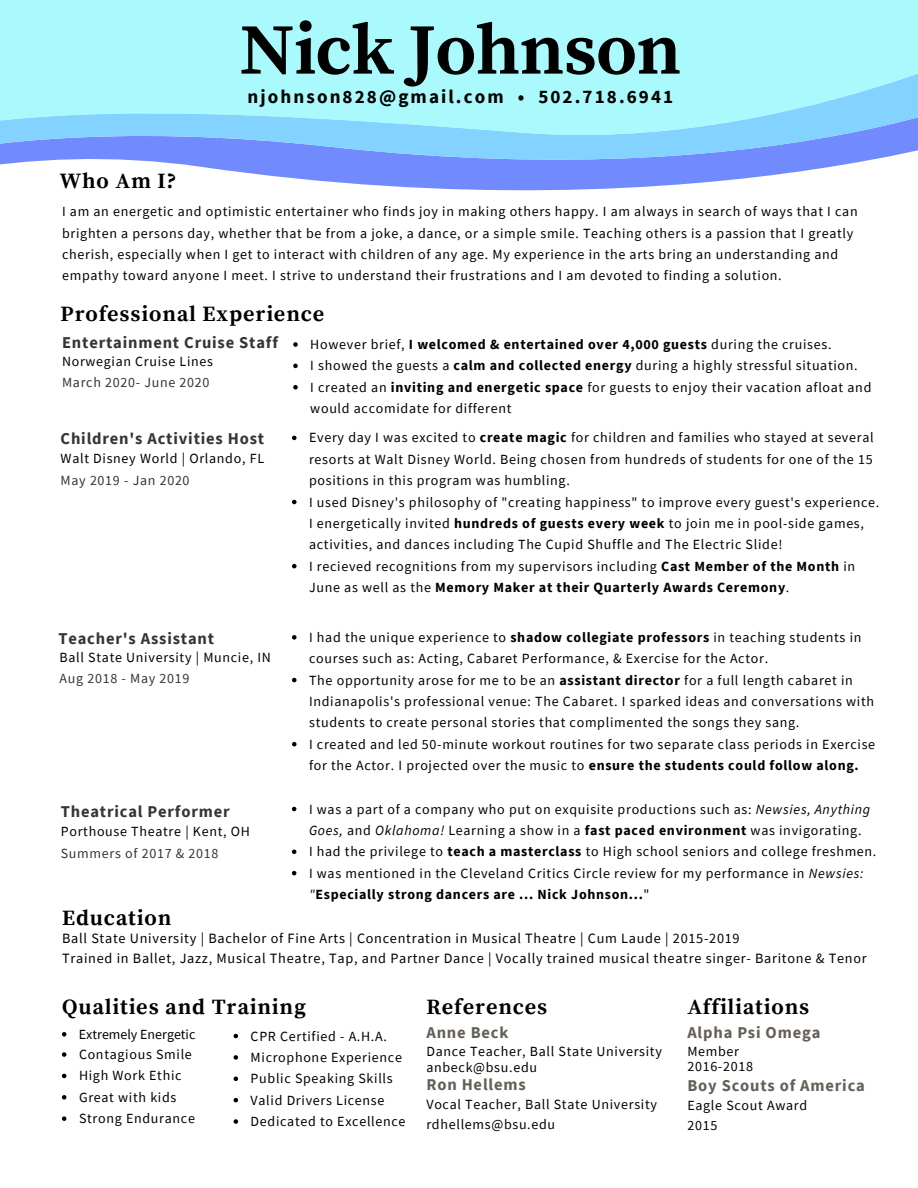
<style>
.page{position:relative;width:918px;height:1188px;background:#fff}
.page>*{position:absolute;margin:0;border:0;box-sizing:border-box;transform-origin:0 0}
.t1{font:700 72px "Source Serif Pro";letter-spacing:-.01em;color:#000}
.t2{font:700 21.75px "Source Serif Pro";letter-spacing:.04em;color:#000}
.t3{font:700 19.05px "Source Sans Pro";letter-spacing:.11em;color:#000}
.t4{font:700 16.5px "Source Sans Pro";letter-spacing:.05em;color:#353535}
.t5{font:700 16.5px "Source Sans Pro";letter-spacing:.05em;color:#656057}
.t6{font:14.25px "Source Sans Pro";letter-spacing:.05em;color:#000}
.t7{font:13.95px/21.3px "Source Sans Pro";letter-spacing:.05em;color:#000}
.t8{font:13.95px "Source Sans Pro";letter-spacing:.05em;color:#353535}
.s1{font-weight:700}
.s2{font-style:italic}
</style>
<div class="page">
<svg style="left:234px;top:1034px;width:4px;height:4px"></svg>
<svg style="left:234px;top:1055px;width:4px;height:5px"></svg>
<svg style="left:234px;top:1077px;width:4px;height:4px"></svg>
<svg style="left:234px;top:1098px;width:4px;height:4px"></svg>
<svg style="left:234px;top:1119px;width:4px;height:5px"></svg>
<svg style="left:62px;top:1032px;width:4px;height:5px"></svg>
<svg style="left:62px;top:1052px;width:4px;height:5px"></svg>
<svg style="left:62px;top:1074px;width:4px;height:4px"></svg>
<svg style="left:62px;top:1095px;width:4px;height:5px"></svg>
<svg style="left:62px;top:1116px;width:4px;height:5px"></svg>
<svg style="left:292px;top:436px;width:5px;height:4px"></svg>
<svg style="left:292px;top:500px;width:5px;height:4px"></svg>
<svg style="left:292px;top:564px;width:5px;height:4px"></svg>
<svg style="left:292px;top:635px;width:5px;height:5px"></svg>
<svg style="left:292px;top:678px;width:5px;height:4px"></svg>
<svg style="left:292px;top:742px;width:5px;height:4px"></svg>
<svg style="left:0;top:0;width:918px;height:191px;background:#a2e3fd"></svg>
<svg style="left:292px;top:807px;width:4px;height:4px"></svg>
<svg style="left:292px;top:850px;width:4px;height:4px"></svg>
<svg style="left:292px;top:871px;width:4px;height:4px"></svg>
<svg style="left:293px;top:342px;width:5px;height:5px"></svg>
<svg style="left:293px;top:364px;width:5px;height:4px"></svg>
<svg style="left:293px;top:385px;width:5px;height:5px"></svg>
<h1 class="t1" style="left:240px;top:8px;width:443px">Nick Johnson</h1>
<h2 class="t2" style="left:60px;top:168px;width:118px">Who Am I?</h2>
<h3 class="t3" style="left:248px;top:84px;width:427px">njohnson828@gmail.com • 502.718.6941</h3>
<p class="t7" style="left:62px;top:201px;width:797px">I am an energetic and optimistic entertainer who finds joy in making others happy. I am always in search of ways that I can brighten a persons day, whether that be from a joke, a dance, or a simple smile. Teaching others is a passion that I greatly cherish, especially when I get to interact with children of any age. My experience in the arts bring an understanding and empathy toward anyone I meet. I strive to understand their frustrations and I am devoted to finding a solution.</p>
<h2 class="t2" style="left:61px;top:301px;width:265px">Professional Experience</h2>
<p class="t4" style="left:62px;top:331px;width:217px">Entertainment Cruise Staff</p>
<p class="t7" style="left:62px;top:350px;width:152px">Norwegian Cruise Lines</p>
<p class="t8" style="left:62px;top:373px;width:149px">March 2020- June 2020</p>
<p class="t7" style="left:310px;top:333px;width:563px">However brief, <span class="s1">I welcomed &amp; entertained over 4,000 guests</span> during the cruises.<br>I showed the guests a <span class="s1">calm and collected energy</span> during a highly stressful situation.<br>I created an <span class="s1">inviting and energetic space</span> for guests to enjoy their vacation afloat and would accomidate for different</p>
<p class="t4" style="left:61px;top:428px;width:205px">Children's Activities Host</p>
<p class="t7" style="left:309px;top:427px;width:572px">Every day I was excited to <span class="s1">create magic</span> for children and families who stayed at several resorts at Walt Disney World. Being chosen from hundreds of students for one of the 15 positions in this program was humbling.<br>I used Disney's philosophy of "creating happiness" to improve every guest's experience.<br>I energetically invited <span class="s1">hundreds of guests every week</span> to join me in pool-side games, activities, and dances including The Cupid Shuffle and The Electric Slide!<br>I recieved recognitions from my supervisors including <span class="s1">Cast Member of the Month</span> in June as well as the <span class="s1">Memory Maker at their Quarterly Awards Ceremony</span>.</p>
<p class="t7" style="left:61px;top:448px;width:205px">Walt Disney World | Orlando, FL</p>
<p class="t8" style="left:61px;top:471px;width:130px">May 2019 - Jan 2020</p>
<p class="t4" style="left:58px;top:627px;width:157px">Teacher's Assistant</p>
<p class="t7" style="left:60px;top:646px;width:213px">Ball State University | Muncie, IN</p>
<p class="t8" style="left:60px;top:669px;width:131px">Aug 2018 - May 2019</p>
<p class="t4" style="left:61px;top:801px;width:170px">Theatrical Performer</p>
<p class="t7" style="left:61px;top:821px;width:191px">Porthouse Theatre | Kent, OH</p>
<p class="t8" style="left:61px;top:844px;width:159px">Summers of 2017 &amp; 2018</p>
<p class="t7" style="left:309px;top:626px;width:568px">I had the unique experience to <span class="s1">shadow collegiate professors</span> in teaching students in courses such as: Acting, Cabaret Performance, &amp; Exercise for the Actor.<br>The opportunity arose for me to be an <span class="s1">assistant director</span> for a full length cabaret in Indianapolis's professional venue: The Cabaret. I sparked ideas and conversations with students to create personal stories that complimented the songs they sang.<br>I created and led 50-minute workout routines for two separate class periods in Exercise for the Actor. I projected over the music to <span class="s1">ensure the students could follow along.</span></p>
<p class="t7" style="left:309px;top:798px;width:569px">I was a part of a company who put on exquisite productions such as: <span class="s2">Newsies, Anything Goes,</span> and <span class="s2">Oklahoma!</span> Learning a show in a <span class="s1">fast paced environment</span> was invigorating.<br>I had the privilege to <span class="s1">teach a masterclass</span> to High school seniors and college freshmen.<br>I was mentioned in the Cleveland Critics Circle review for my performance in <span class="s2">Newsies: "</span><span class="s1">Especially strong dancers are ... Nick Johnson...</span>"</p>
<h2 class="t2" style="left:62px;top:905px;width:111px">Education</h2>
<p class="t6" style="left:62px;top:929px;width:679px">Ball State University | Bachelor of Fine Arts | Concentration in Musical Theatre | Cum Laude | 2015-2019</p>
<p class="t6" style="left:62px;top:949px;width:806px">Trained in Ballet, Jazz, Musical Theatre, Tap, and Partner Dance | Vocally trained musical theatre singer- Baritone &amp; Tenor</p>
<h2 class="t2" style="left:62px;top:994px;width:245px">Qualities and Training</h2>
<h2 class="t2" style="left:426px;top:994px;width:122px">References</h2>
<p class="t5" style="left:426px;top:1021px;width:84px">Anne Beck</p>
<p class="t7" style="left:426px;top:1040px;width:237px">Dance Teacher, Ball State University</p>
<p class="t5" style="left:426px;top:1074px;width:101px">Ron Hellems</p>
<p class="t7" style="left:426px;top:1094px;width:232px">Vocal Teacher, Ball State University</p>
<p class="t7" style="left:79px;top:1023px;width:118px">Extremely Energetic<br>Contagious Smile<br>High Work Ethic<br>Great with kids<br>Strong Endurance</p>
<p class="t7" style="left:251px;top:1025px;width:156px">CPR Certified - A.H.A.<br>Microphone Experience<br>Public Speaking Skills<br>Valid Drivers License<br>Dedicated to Excellence</p>
<p class="t7" style="left:426px;top:1056px;width:112px">anbeck@bsu.edu</p>
<p class="t7" style="left:426px;top:1113px;width:130px">rdhellems@bsu.edu</p>
<h2 class="t2" style="left:687px;top:994px;width:123px">Affiliations</h2>
<p class="t5" style="left:687px;top:1021px;width:134px">Alpha Psi Omega</p>
<p class="t7" style="left:687px;top:1040px;width:53px">Member</p>
<p class="t5" style="left:687px;top:1075px;width:179px">Boy Scouts of America</p>
<p class="t7" style="left:687px;top:1095px;width:121px">Eagle Scout Award</p>
<p class="t7" style="left:687px;top:1055px;width:67px">2016-2018</p>
<p class="t7" style="left:687px;top:1114px;width:31px">2015</p>
</div>
